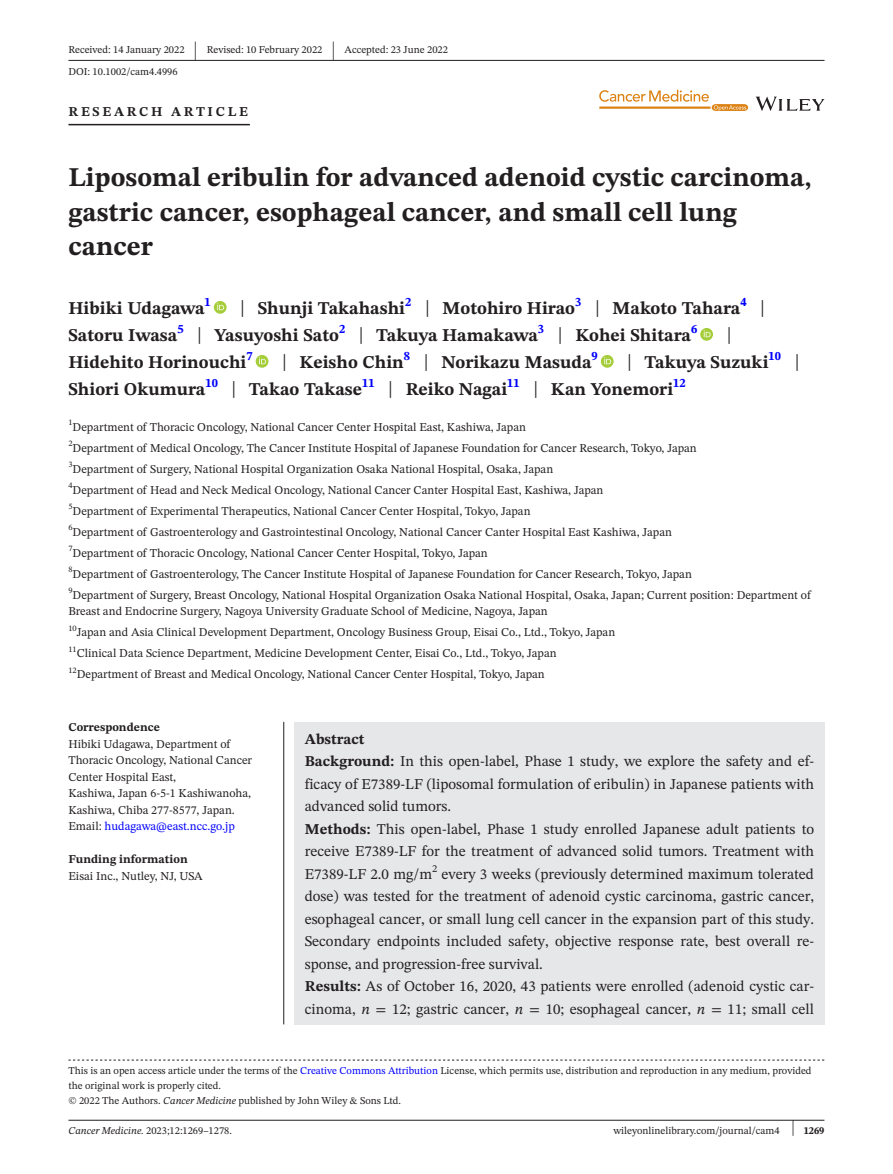
<style>
.page{position:relative;width:893px;height:1174px;background:#fff}
.page>*{position:absolute;margin:0;border:0;box-sizing:border-box;transform-origin:0 0}
.t1{font:700 27px/34.5px "STIX Two Text";color:#231f20}
.t2{font:25.65px "STIX Two Text";color:#231f20;scale:.49 1}
.t3{font:23.4px "STIX Two Text";color:#231f20;scale:.77 1}
.t4{font:700 18px/27px "STIX Two Text";color:#231f20}
.t5{font:15px/22.5px "STIX Two Text";color:#231f20}
.t6{font:700 13.5px "STIX Two Text";letter-spacing:.2em;color:#231f20}
.t7{font:12px/16.5px "STIX Two Text";color:#231f20}
.t8{font:700 12px "STIX Two Text";color:#231f20}
.t9{font:10.5px/15px "STIX Two Text";color:#231f20}
.t10{font:8.4px "STIX Two Text";color:#231f20}
.s1{font-weight:400;font-size:23.4px}
.s2{color:#00f}
.s3{font-weight:700}
.s4{font-style:italic}
.s5{font-family:"STIX"}
.s6{font-size:22.2px}
</style>
<div class="page">
<hr style="left:68px;top:1119px;width:756px;height:1px;background:#231f20">
<svg style="left:756px;top:97px;width:68px;height:14px"></svg>
<svg style="left:599px;top:90px;width:149px;height:21px"></svg>
<hr style="left:68px;top:60px;width:756px;height:1px;background:#231f20">
<hr style="left:68px;top:124px;width:182px;height:1px;background:#231f20">
<svg style="left:214px;top:301px;width:13px;height:13px"></svg>
<svg style="left:217px;top:303px;width:7px;height:7px"></svg>
<svg style="left:700px;top:328px;width:13px;height:13px"></svg>
<svg style="left:704px;top:330px;width:7px;height:7px"></svg>
<svg style="left:256px;top:355px;width:12px;height:13px"></svg>
<svg style="left:259px;top:357px;width:7px;height:7px"></svg>
<svg style="left:601px;top:355px;width:13px;height:13px"></svg>
<svg style="left:604px;top:357px;width:7px;height:7px"></svg>
<svg style="left:68px;top:1059px;width:756px;height:1px"></svg>
<div style="left:294px;top:722px;width:530px;height:302px;background:#e6e7e9"></div>
<hr style="left:283px;top:722px;width:1px;height:302px;background:#231f20">
<p class="t9" style="left:68px;top:42px;width:118px">Received: 14 January 2022</p>
<h2 class="t2" style="left:194px;top:32px;width:8px">|</h2>
<p class="t9" style="left:207px;top:42px;width:117px">Revised: 10 February 2022</p>
<h2 class="t2" style="left:332px;top:32px;width:8px">|</h2>
<p class="t9" style="left:345px;top:42px;width:105px">Accepted: 23 June 2022</p>
<p class="t9" style="left:68px;top:64px;width:111px">DOI: 10.1002/cam4.4996</p>
<p class="t6" style="left:68px;top:101px;width:181px">RESEARCH ARTICLE</p>
<h1 class="t1" style="left:68px;top:161px;width:745px">Liposomal eribulin for advanced adenoid cystic carcinoma, gastric cancer, esophageal cancer, and small cell lung cancer</h1>
<h3 class="t4" style="left:68px;top:295px;width:698px;text-indent:172px"><span class="s1">|</span> Shunji Takahashi<sup>2</sup> <span class="s1">|</span> Motohiro Hirao<sup>3</sup> <span class="s1">|</span> Makoto Tahara<sup>4</sup> <span class="s1">|<br></span>Satoru Iwasa<sup>5</sup> <span class="s1">|</span> Yasuyoshi Sato<sup>2</sup> <span class="s1">|</span> Takuya Hamakawa<sup>3</sup> <span class="s1">|</span> Kohei Shitara<sup>6</sup></h3>
<h3 class="t4" style="left:68px;top:295px;width:144px">Hibiki Udagawa<sup>1</sup></h3>
<h3 class="t3" style="left:727px;top:318px;width:8px">|</h3>
<h3 class="t4" style="left:68px;top:349px;width:186px">Hidehito Horinouchi<sup>7</sup></h3>
<h3 class="t4" style="left:282px;top:349px;width:317px"><span class="s1">|</span> Keisho Chin<sup>8</sup> <span class="s1">|</span> Norikazu Masuda<sup>9</sup></h3>
<h3 class="t4" style="left:68px;top:349px;width:733px;text-indent:559px"><span class="s1">|</span> Takuya Suzuki<sup>10</sup> <span class="s1">|<br></span>Shiori Okumura<sup>10</sup> <span class="s1">|</span> Takao Takase<sup>11</sup> <span class="s1">|</span> Reiko Nagai<sup>11</sup> <span class="s1">|</span> Kan Yonemori<sup>12</sup></h3>
<p class="t10" style="left:68px;top:416px;width:6px">1</p>
<p class="t7" style="left:73px;top:418px;width:455px">Department of Thoracic Oncology, National Cancer Center Hospital East, Kashiwa, Japan</p>
<p class="t10" style="left:68px;top:437px;width:6px">2</p>
<p class="t7" style="left:73px;top:439px;width:626px">Department of Medical Oncology, The Cancer Institute Hospital of Japanese Foundation for Cancer Research, Tokyo, Japan</p>
<p class="t10" style="left:68px;top:458px;width:6px">3</p>
<p class="t7" style="left:73px;top:460px;width:482px">Department of Surgery, National Hospital Organization Osaka National Hospital, Osaka, Japan</p>
<p class="t10" style="left:68px;top:479px;width:6px">4</p>
<p class="t7" style="left:73px;top:481px;width:532px">Department of Head and Neck Medical Oncology, National Cancer Canter Hospital East, Kashiwa, Japan</p>
<p class="t10" style="left:68px;top:500px;width:6px">5</p>
<p class="t7" style="left:73px;top:502px;width:459px">Department of Experimental Therapeutics, National Cancer Center Hospital, Tokyo, Japan</p>
<p class="t10" style="left:68px;top:521px;width:6px">6</p>
<p class="t7" style="left:73px;top:523px;width:601px">Department of Gastroenterology and Gastrointestinal Oncology, National Cancer Canter Hospital East Kashiwa, Japan</p>
<p class="t10" style="left:68px;top:542px;width:6px">7</p>
<p class="t7" style="left:73px;top:544px;width:417px">Department of Thoracic Oncology, National Cancer Center Hospital, Tokyo, Japan</p>
<p class="t10" style="left:68px;top:563px;width:6px">8</p>
<p class="t7" style="left:73px;top:565px;width:621px">Department of Gastroenterology, The Cancer Institute Hospital of Japanese Foundation for Cancer Research, Tokyo, Japan</p>
<p class="t10" style="left:68px;top:584px;width:6px">9</p>
<p class="t7" style="left:68px;top:586px;width:744px;text-indent:4px">Department of Surgery, Breast Oncology, National Hospital Organization Osaka National Hospital, Osaka, Japan; Current position: Department of<br>Breast and Endocrine Surgery, Nagoya University Graduate School of Medicine, Nagoya, Japan</p>
<p class="t10" style="left:68px;top:622px;width:10px">10</p>
<p class="t7" style="left:77px;top:624px;width:540px">Japan and Asia Clinical Development Department, Oncology Business Group, Eisai Co., Ltd., Tokyo, Japan</p>
<p class="t10" style="left:68px;top:643px;width:10px">11</p>
<p class="t7" style="left:77px;top:645px;width:481px">Clinical Data Science Department, Medicine Development Center, Eisai Co., Ltd., Tokyo, Japan</p>
<p class="t10" style="left:68px;top:664px;width:10px">12</p>
<p class="t7" style="left:77px;top:666px;width:470px">Department of Breast and Medical Oncology, National Cancer Center Hospital, Tokyo, Japan</p>
<p class="t8" style="left:68px;top:718px;width:93px">Correspondence</p>
<p class="t7" style="left:68px;top:735px;width:185px">Hibiki Udagawa, Department of<br>Thoracic Oncology, National Cancer<br>Center Hospital East,<br>Kashiwa, Japan 6-5-1 Kashiwanoha,<br>Kashiwa, Chiba 277-8577, Japan.<br>Email: <span class="s2">hudagawa@east.ncc.go.jp</span></p>
<p class="t8" style="left:68px;top:850px;width:121px">Funding information</p>
<p class="t7" style="left:68px;top:867px;width:136px">Eisai Inc., Nutley, NJ, USA</p>
<p class="t5" style="left:305px;top:727px;width:511px"><span class="s3">Abstract<br>Background:</span> In this open-label, Phase 1 study, we explore the safety and ef&shy;ficacy of E7389-LF (liposomal formulation of eribulin) in Japanese patients with advanced solid tumors.<br><span class="s3">Methods:</span> This open-label, Phase 1 study enrolled Japanese adult patients to receive E7389-LF for the treatment of advanced solid tumors. Treatment with E7389-LF 2.0 mg/m</p>
<p class="t9" style="left:432px;top:861px;width:7px">2</p>
<p class="t5" style="left:305px;top:862px;width:511px;text-indent:137px">every 3 weeks (previously determined maximum tolerated dose) was tested for the treatment of adenoid cystic carcinoma, gastric cancer, esophageal cancer, or small lung cell cancer in the expansion part of this study.<br>Secondary endpoints included safety, objective response rate, best overall re&shy;sponse, and progression-free survival.<br><span class="s3">Results:</span> As of October 16, 2020, 43 patients were enrolled (adenoid cystic car&shy;cinoma, <span class="s4">n</span> <span class="s5">=</span> 12; gastric cancer, <span class="s4">n</span> <span class="s5">=</span> 10; esophageal cancer, <span class="s4">n</span> <span class="s5">=</span> 11; small cell</p>
<p class="t9" style="left:68px;top:1063px;width:745px">This is an open access article under the terms of the <span class="s2">Creative Commons Attribution</span> License, which permits use, distribution and reproduction in any medium, provided the original work is properly cited.<br>© 2022 The Authors. <span class="s4">Cancer Medicine</span> published by John Wiley &amp; Sons Ltd.</p>
<p class="t9" style="left:68px;top:1123px;width:165px"><span class="s4">Cancer Medicine.</span> 2023;12:1269–1278.</p>
<p class="t9" style="left:613px;top:1123px;width:213px">wileyonlinelibrary.com/journal/cam4 <span class="s6">|</span> <span class="s3">1269</span></p>
</div>
